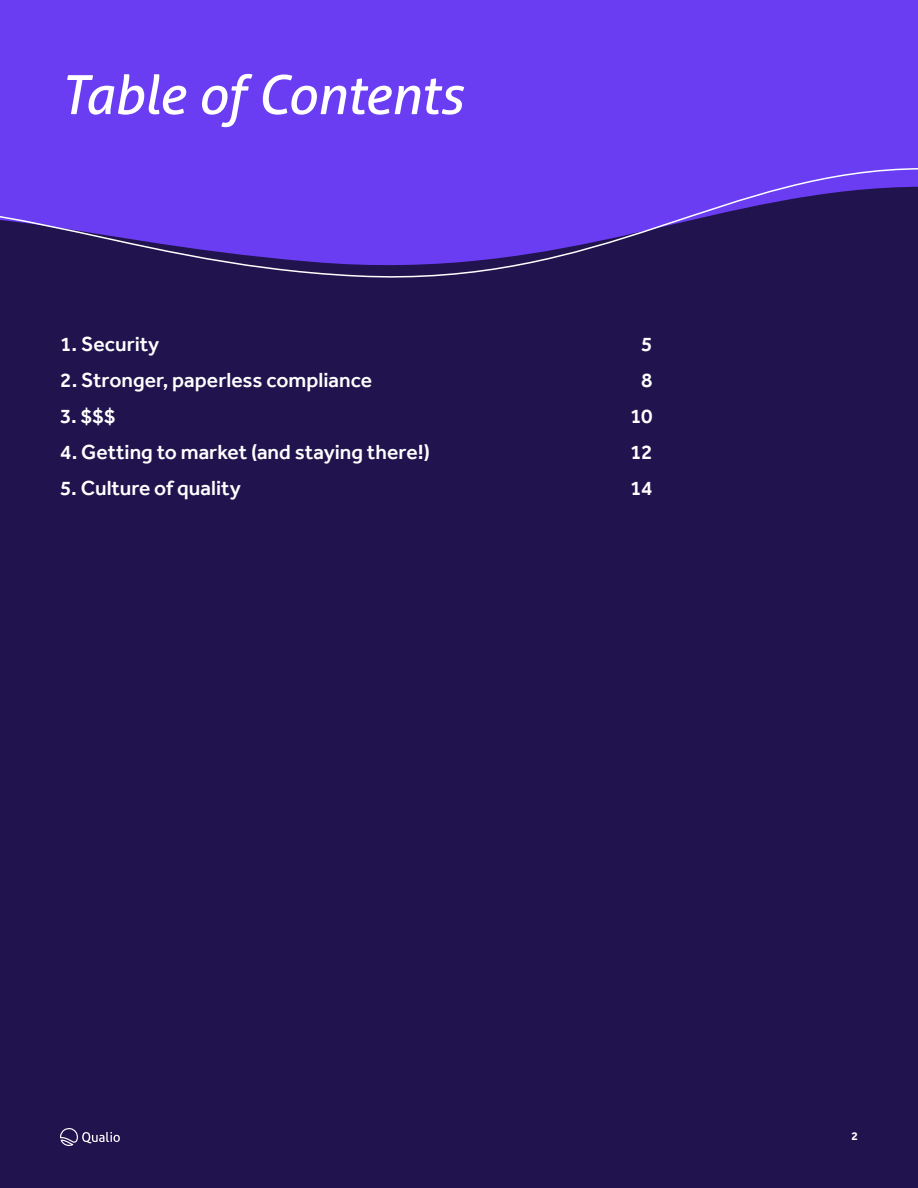
<style>
.page{position:relative;width:918px;height:1188px;background:#21134d}
.page>*{position:absolute;margin:0;border:0;box-sizing:border-box;transform-origin:0 0}
.t1{font:italic 54px "Aller";letter-spacing:-.015em;color:#fff}
.t2{font:500 21px "Effra";color:#fff}
.t3{font:700 12px "Effra";color:#fff}
</style>
<div class="page">
<svg style="left:60px;top:1128px;width:60px;height:18px"></svg>
<div style="left:0;top:0;width:918px;height:167px;background:#6a3df2"></div>
<svg style="left:0;top:167px;width:918px;height:111px"></svg>
<h1 class="t1" style="left:60px;top:62px;width:404px">Table of Contents</h1>
<p class="t2" style="left:60px;top:331px;width:101px">1. Security</p>
<p class="t2" style="left:641px;top:331px;width:13px">5</p>
<p class="t2" style="left:60px;top:367px;width:314px">2. Stronger, paperless compliance</p>
<p class="t2" style="left:641px;top:367px;width:13px">8</p>
<p class="t2" style="left:60px;top:403px;width:57px">3. $$$</p>
<p class="t2" style="left:630px;top:403px;width:24px">10</p>
<p class="t2" style="left:60px;top:439px;width:371px">4. Getting to market (and staying there!)</p>
<p class="t2" style="left:630px;top:439px;width:24px">12</p>
<p class="t2" style="left:60px;top:475px;width:182px">5. Culture of quality</p>
<p class="t2" style="left:630px;top:475px;width:24px">14</p>
<p class="t3" style="left:851px;top:1129px;width:8px">2</p>
</div>
